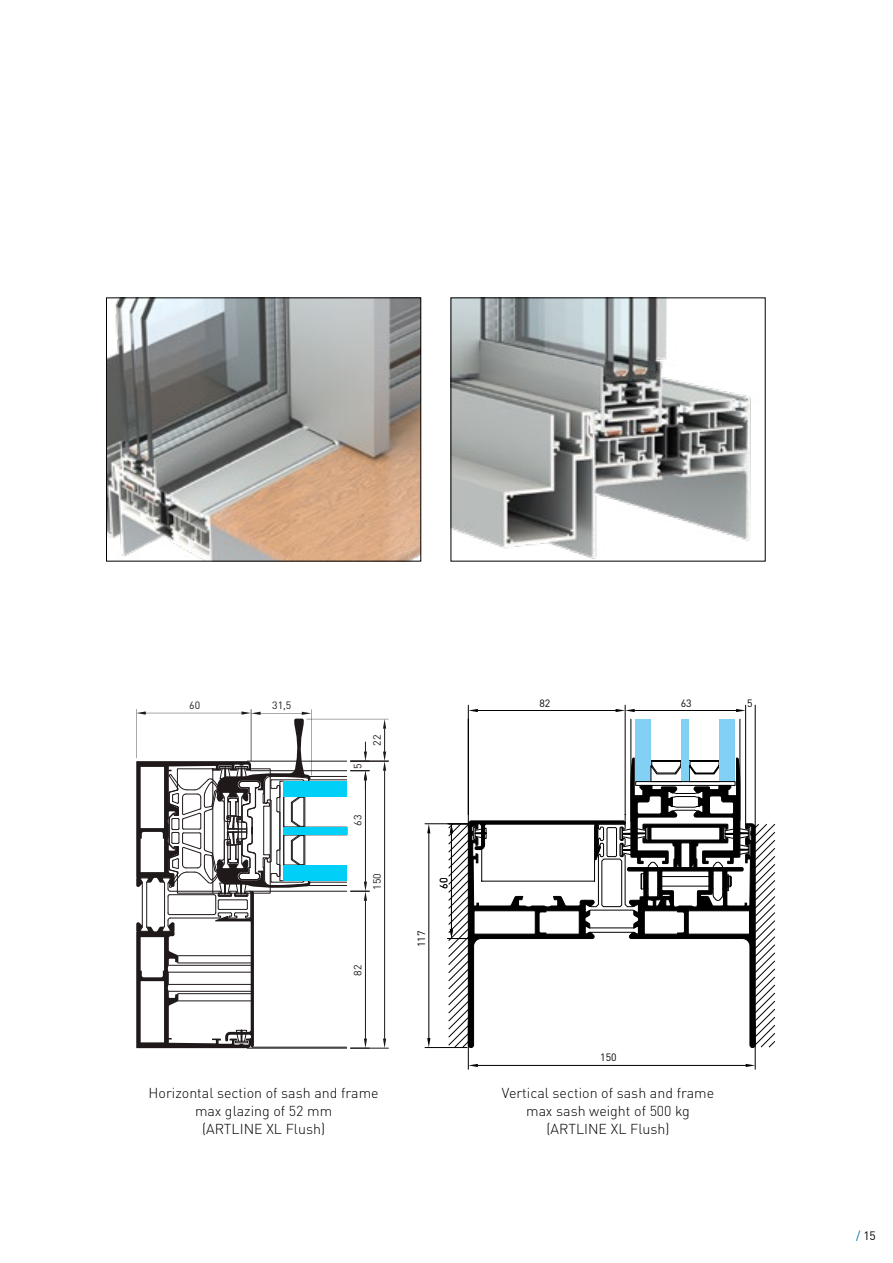
<style>
.page{position:relative;width:893px;height:1263px;background:#fff}
.page>*{position:absolute;margin:0;border:0;box-sizing:border-box;transform-origin:0 0}
.t1{font:300 14.25px/18px "DIN Pro";color:#000;text-align:center}
.t2{font:12px "DIN Pro";color:#000}
.t3{font:10.5px "DIN Pro";color:#1f191a}
.t4{font:10.5px "DIN Pro";color:#000}
.s1{color:#006eb7}
</style>
<div class="page">
<img style="left:108px;top:300px;width:311px;height:259px">
<div style="left:106px;top:298px;width:315px;height:263px;border:1px solid #000"></div>
<img style="left:453px;top:300px;width:298px;height:259px">
<svg style="left:136px;top:709px;width:253px;height:340px"></svg>
<svg style="left:468px;top:705px;width:288px;height:47px"></svg>
<div style="left:636px;top:719px;width:15px;height:63px;background:#83d0f5"></div>
<div style="left:682px;top:719px;width:7px;height:63px;background:#83d0f5"></div>
<div style="left:720px;top:719px;width:15px;height:63px;background:#83d0f5"></div>
<hr style="left:631px;top:719px;width:1px;height:102px;background:#000">
<hr style="left:740px;top:719px;width:1px;height:101px;background:#000">
<hr style="left:468px;top:1022px;width:1px;height:47px;background:#000">
<hr style="left:755px;top:1022px;width:1px;height:47px;background:#000">
<svg style="left:468px;top:1064px;width:287px;height:3px"></svg>
<svg style="left:468px;top:709px;width:278px;height:3px"></svg>
<hr style="left:425px;top:1047px;width:42px;height:1px;background:#000">
<hr style="left:425px;top:823px;width:43px;height:1px;background:#000">
<svg style="left:427px;top:824px;width:3px;height:223px"></svg>
<svg style="left:448px;top:752px;width:327px;height:296px"></svg>
<p class="t3" style="left:189px;top:697px;width:12px">60</p>
<p class="t3" style="left:272px;top:697px;width:21px">31,5</p>
<p class="t3" style="left:349px;top:769px;width:7px;rotate:-90deg">5</p>
<p class="t3" style="left:369px;top:746px;width:12px;rotate:-90deg">22</p>
<p class="t3" style="left:349px;top:826px;width:12px;rotate:-90deg">63</p>
<p class="t3" style="left:369px;top:890px;width:18px;rotate:-90deg">150</p>
<p class="t3" style="left:349px;top:976px;width:12px;rotate:-90deg">82</p>
<p class="t4" style="left:435px;top:888px;width:12px;rotate:-90deg">60</p>
<p class="t4" style="left:413px;top:947px;width:18px;rotate:-90deg">117</p>
<p class="t4" style="left:539px;top:694px;width:12px">82</p>
<p class="t4" style="left:681px;top:694px;width:12px">63</p>
<p class="t4" style="left:747px;top:694px;width:7px">5</p>
<p class="t4" style="left:600px;top:1049px;width:18px">150</p>
<p class="t1" style="left:149px;top:1082px;width:231px">Horizontal section of sash and frame max glazing of 52 mm<br>(ARTLINE XL Flush)</p>
<p class="t1" style="left:502px;top:1082px;width:214px">Vertical section of sash and frame max sash weight of 500 kg (ARTLINE XL Flush)</p>
<p class="t2" style="left:856px;top:1226px;width:21px"><span class="s1">/</span> 15</p>
</div>
